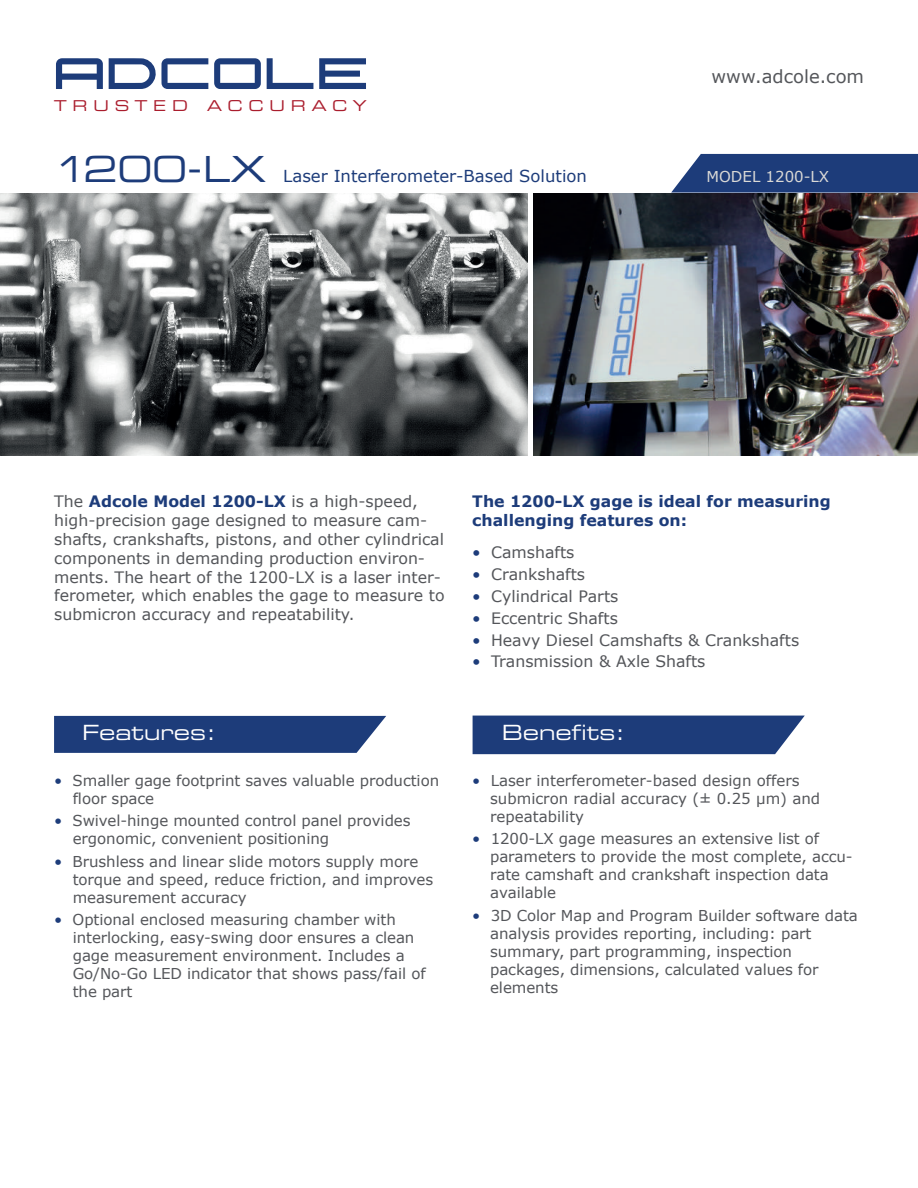
<style>
.page{position:relative;width:918px;height:1188px;background:#fff}
.page>*{position:absolute;margin:0;border:0;box-sizing:border-box;transform-origin:0 0}
.t1{font:36px "Eurostile LT Std Ex 2";color:#1d3c7a}
.t2{font:21px "Eurostile LT Std Ex 2";color:#fff}
.t3{font:18px "Verdana";color:#54565a}
.t4{font:16.5px "Verdana";color:#1d3c7a}
.t5{font:15.75px/18.9px "Verdana";color:#54565a}
.t6{font:700 15.75px/18.9px "Verdana";color:#1d3c7a}
.t7{font:15px/18px "Verdana";letter-spacing:-.005em;color:#54565a}
.t8{font:15px "Eurostile LT Std Ex 2";letter-spacing:.39em;color:#aa1d2d}
.t9{font:15px "Verdana";color:#dad9d6}
.s1{font-weight:700;color:#1d3c7a}
.s2{color:#1d3c7a}
</style>
<div class="page">
<div style="left:473px;top:716px;width:332px;height:38px;background:#1d3c7a"></div>
<svg style="left:54px;top:716px;width:332px;height:37px;background:#274580"></svg>
<svg style="left:671px;top:154px;width:247px;height:39px;background:#2d4983"></svg>
<svg style="left:214px;top:58px;width:47px;height:31px"></svg>
<svg style="left:109px;top:58px;width:99px;height:31px"></svg>
<svg style="left:267px;top:58px;width:46px;height:31px"></svg>
<svg style="left:319px;top:58px;width:47px;height:31px"></svg>
<svg style="left:56px;top:58px;width:47px;height:31px"></svg>
<img style="left:0;top:193px;width:527px;height:262px">
<img style="left:534px;top:193px;width:384px;height:262px">
<p class="t8" style="left:54px;top:95px;width:136px">TRUSTED</p>
<p class="t8" style="left:207px;top:95px;width:161px">ACCURACY</p>
<h1 class="t1" style="left:54px;top:144px;width:213px">1200-LX</h1>
<p class="t4" style="left:283px;top:165px;width:305px">Laser Interferometer-Based Solution</p>
<p class="t3" style="left:712px;top:65px;width:154px">www.adcole.com</p>
<p class="t9" style="left:707px;top:167px;width:124px">MODEL 1200-LX</p>
<p class="t5" style="left:54px;top:492px;width:392px">The <span class="s1">Adcole Model 1200-LX</span> is a high-speed, high-precision gage designed to measure cam&shy;shafts, crankshafts, pistons, and other cylindrical components in demanding production environ&shy;ments. The heart of the 1200-LX is a laser inter&shy;ferometer, which enables the gage to measure to submicron accuracy and repeatability.</p>
<p class="t6" style="left:472px;top:492px;width:360px">The 1200-LX gage is ideal for measuring challenging features on:</p>
<p class="t5" style="left:472px;top:543px;width:104px"><span class="s2">•</span> Camshafts</p>
<p class="t5" style="left:472px;top:565px;width:114px"><span class="s2">•</span> Crankshafts</p>
<p class="t5" style="left:472px;top:587px;width:148px"><span class="s2">•</span> Cylindrical Parts</p>
<p class="t5" style="left:472px;top:609px;width:147px"><span class="s2">•</span> Eccentric Shafts</p>
<p class="t5" style="left:472px;top:631px;width:328px"><span class="s2">•</span> Heavy Diesel Camshafts &amp; Crankshafts</p>
<p class="t5" style="left:472px;top:653px;width:235px"><span class="s2">•</span> Transmission &amp; Axle Shafts</p>
<h2 class="t2" style="left:82px;top:718px;width:136px">Features:</h2>
<h2 class="t2" style="left:502px;top:718px;width:125px">Benefits:</h2>
<p class="t7" style="left:73px;top:772px;width:368px;text-indent:-19px"><span class="s2">•</span> Smaller gage footprint saves valuable production floor space</p>
<p class="t7" style="left:73px;top:812px;width:339px;text-indent:-19px"><span class="s2">•</span> Swivel-hinge mounted control panel provides ergonomic, convenient positioning</p>
<p class="t7" style="left:73px;top:853px;width:362px;text-indent:-19px"><span class="s2">•</span> Brushless and linear slide motors supply more torque and speed, reduce friction, and improves measurement accuracy</p>
<p class="t7" style="left:73px;top:911px;width:354px;text-indent:-19px"><span class="s2">•</span> Optional enclosed measuring chamber with interlocking, easy-swing door ensures a clean gage measurement environment. Includes a Go/No-Go LED indicator that shows pass/fail of the part</p>
<p class="t7" style="left:490px;top:772px;width:332px;text-indent:-18px"><span class="s2">•</span> Laser interferometer-based design offers submicron radial accuracy (± 0.25 μm) and repeatability</p>
<p class="t7" style="left:490px;top:830px;width:364px;text-indent:-18px"><span class="s2">•</span> 1200-LX gage measures an extensive list of parameters to provide the most complete, accu&shy;rate camshaft and crankshaft inspection data available</p>
<p class="t7" style="left:490px;top:907px;width:369px;text-indent:-18px"><span class="s2">•</span> 3D Color Map and Program Builder software data analysis provides reporting, including: part summary, part programming, inspection packages, dimensions, calculated values for elements</p>
</div>
